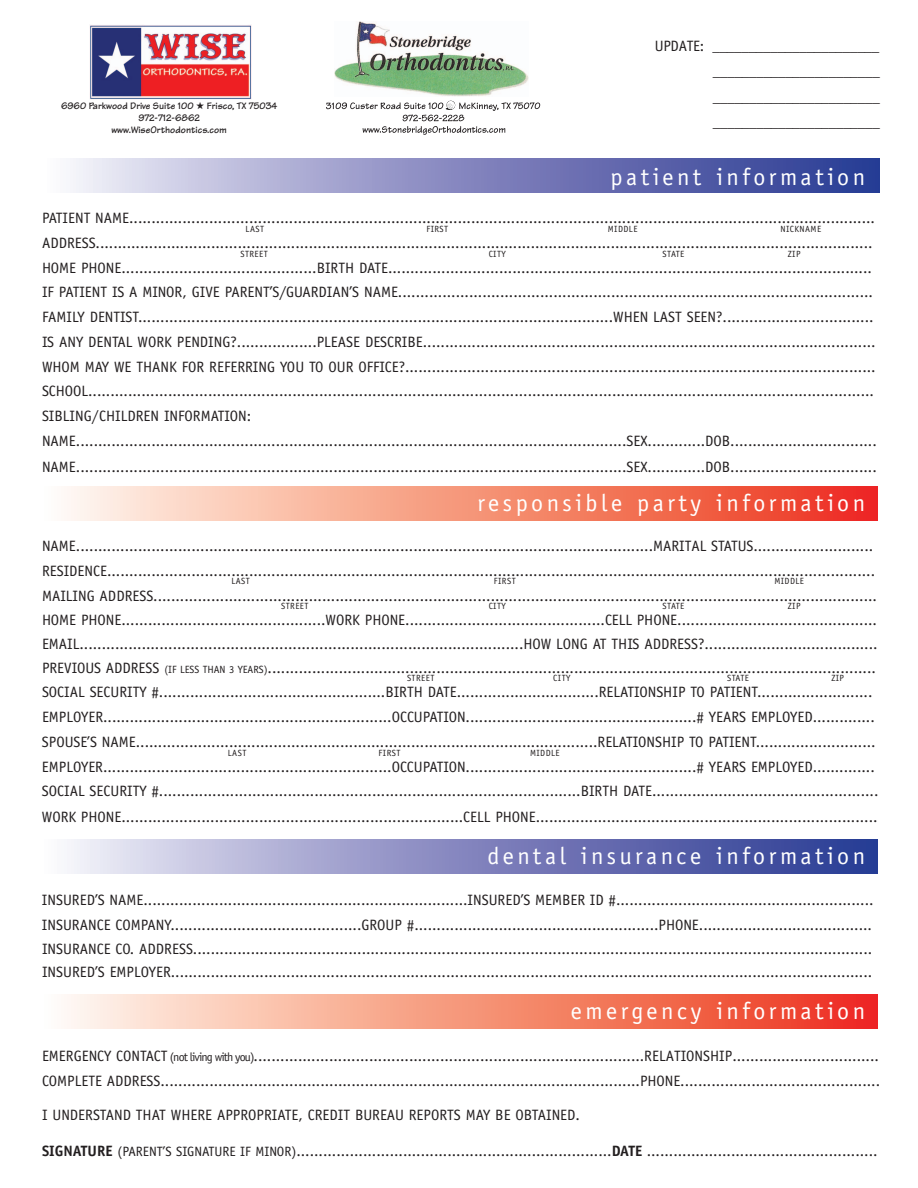
<style>
.page{position:relative;width:918px;height:1188px;background:#fff}
.page>*{position:absolute;margin:0;border:0;box-sizing:border-box;transform-origin:0 0}
.t1{font:24px "Officina Sans";letter-spacing:.15em;color:#fff}
.t2{font:15px/24.8px "Officina Sans";color:#231f20}
.t3{font:700 10.05px/12px "Tekton";color:#231f20;text-align:center}
.t4{font:9px "Officina Sans";letter-spacing:.05em;color:#231f20}
.s1{font-size:10.5px}
.s2{font-size:12px}
.s3{font-weight:700}
.s4{font-size:13.5px}
</style>
<div class="page">
<svg style="left:73px;top:159px;width:807px;height:34px;background:#858ac0"></svg>
<svg style="left:67px;top:487px;width:811px;height:33px;background:#f5937d"></svg>
<svg style="left:71px;top:840px;width:807px;height:33px;background:#858ac0"></svg>
<svg style="left:67px;top:995px;width:811px;height:34px;background:#f5937d"></svg>
<img style="left:90px;top:25px;width:162px;height:75px">
<div style="left:143px;top:77px;width:101px;height:16px;background:#ee1f23"></div>
<img style="left:334px;top:21px;width:195px;height:76px">
<svg style="left:326px;top:101px;width:214px;height:34px"></svg>
<p class="t3" style="left:61px;top:100px;width:218px">6960 Parkwood Drive Suite 100 ★ Frisco, TX 75034<br>972-712-6862<br>www.WiseOrthodontics.com</p>
<p class="t2" style="left:713px;top:33px;width:168px;line-height:25.5px;text-align:justify;text-indent:-58px">UPDATE: _______________________ _______________________ _______________________ _______________________</p>
<h1 class="t1" style="left:610px;top:163px;width:256px">patient information</h1>
<p class="t2" style="left:42px;top:206px;width:836px">PATIENT NAME........................................................................................................................................................................<br>ADDRESS...............................................................................................................................................................................<br>HOME PHONE............................................BIRTH DATE.............................................................................................................<br>IF PATIENT IS A MINOR, GIVE PARENT’S/GUARDIAN’S NAME...........................................................................................................<br>FAMILY DENTIST...........................................................................................................WHEN LAST SEEN?..................................<br>IS ANY DENTAL WORK PENDING?..................PLEASE DESCRIBE......................................................................................................<br>WHOM MAY WE THANK FOR REFERRING YOU TO OUR OFFICE?..........................................................................................................<br>SCHOOL.................................................................................................................................................................................<br>SIBLING/CHILDREN INFORMATION:<br>NAME............................................................................................................................SEX.............DOB.................................</p>
<p class="t2" style="left:42px;top:455px;width:836px">NAME............................................................................................................................SEX.............DOB.................................</p>
<p class="t4" style="left:781px;top:223px;width:42px">NICKNAME</p>
<p class="t4" style="left:246px;top:223px;width:20px">LAST</p>
<p class="t4" style="left:426px;top:223px;width:23px">FIRST</p>
<p class="t4" style="left:608px;top:223px;width:31px">MIDDLE</p>
<p class="t4" style="left:240px;top:248px;width:29px">STREET</p>
<p class="t4" style="left:489px;top:248px;width:19px">CITY</p>
<p class="t4" style="left:663px;top:248px;width:23px">STATE</p>
<p class="t4" style="left:788px;top:248px;width:14px">ZIP</p>
<h1 class="t1" style="left:477px;top:489px;width:389px">responsible party information</h1>
<p class="t2" style="left:42px;top:534px;width:837px">NAME..................................................................................................................................MARITAL STATUS...........................<br>RESIDENCE.............................................................................................................................................................................<br>MAILING ADDRESS...................................................................................................................................................................</p>
<p class="t2" style="left:42px;top:632px;width:837px">EMAIL....................................................................................................HOW LONG AT THIS ADDRESS?.......................................</p>
<p class="t4" style="left:231px;top:575px;width:20px">LAST</p>
<p class="t4" style="left:494px;top:575px;width:23px">FIRST</p>
<p class="t4" style="left:774px;top:575px;width:31px">MIDDLE</p>
<p class="t4" style="left:281px;top:600px;width:29px">STREET</p>
<p class="t4" style="left:489px;top:600px;width:19px">CITY</p>
<p class="t4" style="left:663px;top:600px;width:23px">STATE</p>
<p class="t4" style="left:788px;top:600px;width:14px">ZIP</p>
<p class="t2" style="left:42px;top:608px;width:837px">HOME PHONE..............................................WORK PHONE.............................................CELL PHONE.............................................</p>
<p class="t2" style="left:42px;top:655px;width:835px">PREVIOUS ADDRESS <span class="s1">(IF LESS THAN 3 YEARS)</span>.........................................................................................................................................<br>SOCIAL SECURITY #...................................................BIRTH DATE................................RELATIONSHIP TO PATIENT..........................<br>EMPLOYER.................................................................OCCUPATION....................................................# YEARS EMPLOYED..............<br>SPOUSE’S NAME........................................................................................................RELATIONSHIP TO PATIENT...........................<br>EMPLOYER.................................................................OCCUPATION....................................................# YEARS EMPLOYED..............</p>
<p class="t2" style="left:42px;top:804px;width:837px">WORK PHONE.............................................................................CELL PHONE.............................................................................</p>
<p class="t4" style="left:407px;top:673px;width:29px">STREET</p>
<p class="t4" style="left:553px;top:673px;width:19px">CITY</p>
<p class="t4" style="left:727px;top:673px;width:23px">STATE</p>
<p class="t4" style="left:831px;top:673px;width:14px">ZIP</p>
<p class="t4" style="left:228px;top:747px;width:20px">LAST</p>
<p class="t4" style="left:379px;top:747px;width:23px">FIRST</p>
<p class="t4" style="left:530px;top:747px;width:31px">MIDDLE</p>
<p class="t2" style="left:42px;top:779px;width:838px">SOCIAL SECURITY #...............................................................................................BIRTH DATE...................................................</p>
<h1 class="t1" style="left:488px;top:842px;width:379px">dental insurance information</h1>
<p class="t2" style="left:42px;top:888px;width:833px;text-align:justify">INSURED’S NAME.........................................................................INSURED’S MEMBER ID #..........................................................<br>INSURANCE COMPANY...........................................GROUP #.......................................................PHONE.......................................<br>INSURANCE CO. ADDRESS.........................................................................................................................................................</p>
<p class="t2" style="left:42px;top:960px;width:832px">INSURED’S EMPLOYER..............................................................................................................................................................</p>
<h1 class="t1" style="left:571px;top:997px;width:296px">emergency information</h1>
<p class="t2" style="left:42px;top:1043px;width:840px">EMERGENCY CONTACT <span class="s2">(not living with you)</span>........................................................................................RELATIONSHIP.................................<br>COMPLETE ADDRESS............................................................................................................PHONE.............................................</p>
<p class="t2" style="left:42px;top:1102px;width:540px">I UNDERSTAND THAT WHERE APPROPRIATE, CREDIT BUREAU REPORTS MAY BE OBTAINED.</p>
<p class="t2" style="left:42px;top:1138px;width:837px"><span class="s3">SIGNATURE</span> <span class="s4">(PARENT’S SIGNATURE IF MINOR)</span>.......................................................................<span class="s3">DATE</span> ....................................................</p>
</div>
